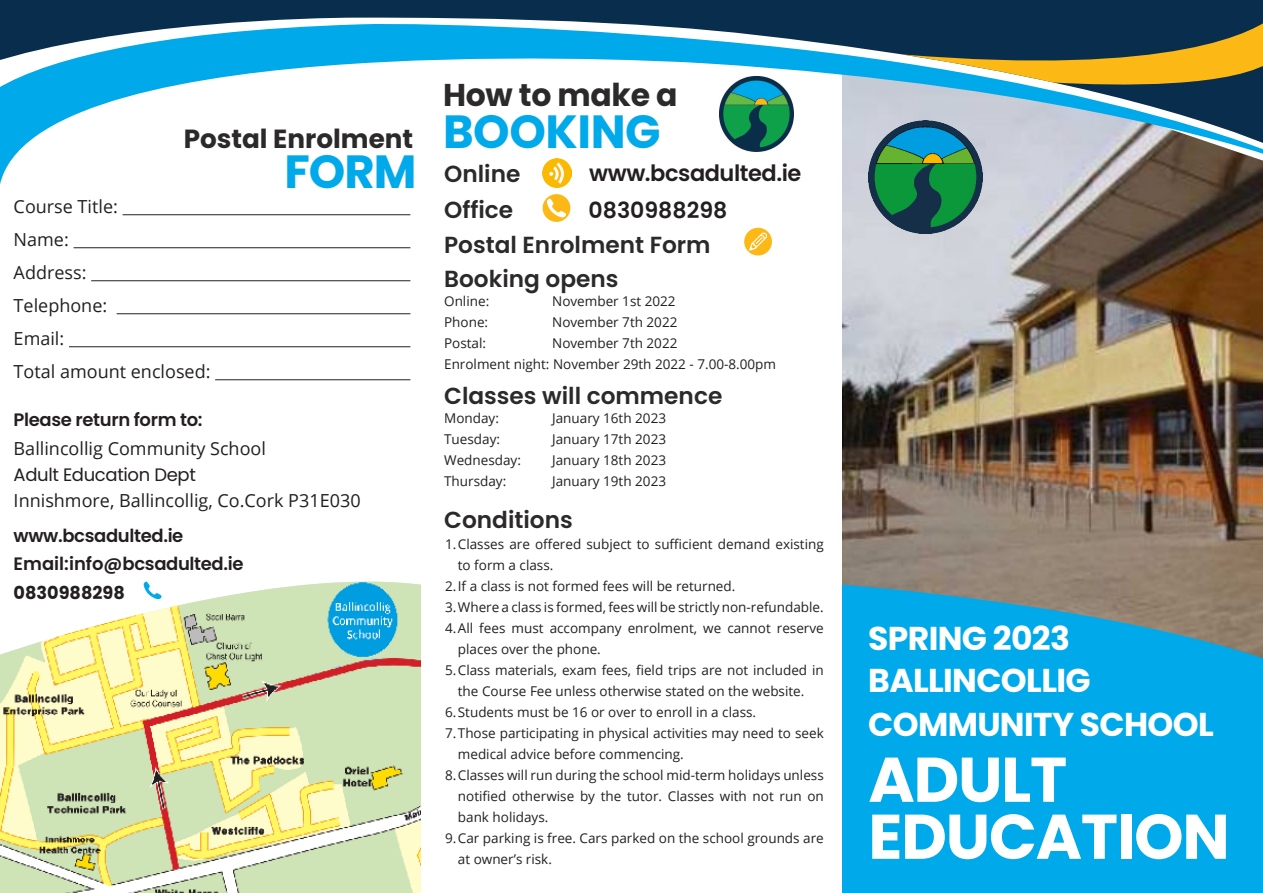
<style>
.page{position:relative;width:1263px;height:893px;background:#fff}
.page>*{position:absolute;margin:0;border:0;box-sizing:border-box;transform-origin:0 0}
.t1{font:700 63px "Poppins";letter-spacing:-.02em;color:#fff}
.t2{font:700 46.5px "Poppins";letter-spacing:-.01em;color:#00a9e9}
.t3{font:700 33px "Poppins";letter-spacing:-.02em;color:#fff}
.t4{font:700 31.5px "Poppins";letter-spacing:-.01em;color:#2b292a}
.t5{font:700 26.25px "Poppins";color:#2b292a}
.t6{font:600 23.25px "Poppins";color:#2b292a}
.t7{font:600 22.5px "Poppins";letter-spacing:-.02em;color:#231f20}
.t8{font:600 22.35px "Poppins";color:#231f20}
.t9{font:18px "Open Sans";color:#231f20}
.t10{font:600 18px "Poppins";letter-spacing:-.02em;color:#231f20}
.t11{font:18px "Poppins";letter-spacing:-.02em;color:#231f20}
.t12{font:700 17.85px "Poppins";color:#231f20}
.t13{font:13.5px/21px "Open Sans";color:#231f20}
</style>
<div class="page">
<img style="left:842px;top:192px;width:421px;height:393px">
<svg style="left:0;top:148px;width:1263px;height:44px"></svg>
<svg style="left:0;top:0;width:1263px;height:148px"></svg>
<svg style="left:901px;top:14px;width:362px;height:74px;background:#5c694f"></svg>
<svg style="left:842px;top:585px;width:421px;height:308px;background:#16a2d6"></svg>
<img style="left:0;top:582px;width:421px;height:311px">
<div style="left:868px;top:736px;width:362px;height:136px;background:#00a9e9"></div>
<svg style="left:143px;top:581px;width:19px;height:19px"></svg>
<img style="left:719px;top:77px;width:75px;height:74px">
<img style="left:868px;top:120px;width:115px;height:113px">
<div style="left:543px;top:194px;width:27px;height:28px;background:#fcb814;border-radius:50%"></div>
<svg style="left:547px;top:198px;width:20px;height:20px"></svg>
<div style="left:744px;top:228px;width:28px;height:27px;background:#fcb814;border-radius:50%"></div>
<svg style="left:749px;top:233px;width:18px;height:18px"></svg>
<hr style="left:123px;top:214px;width:287px;height:1px;background:#231f20">
<hr style="left:74px;top:247px;width:336px;height:1px;background:#231f20">
<hr style="left:91px;top:280px;width:319px;height:1px;background:#231f20">
<hr style="left:117px;top:313px;width:293px;height:1px;background:#231f20">
<hr style="left:69px;top:346px;width:341px;height:1px;background:#231f20">
<hr style="left:215px;top:379px;width:195px;height:1px;background:#231f20">
<img style="left:543px;top:159px;width:28px;height:28px">
<p class="t5" style="left:184px;top:124px;width:231px">Postal Enrolment</p>
<p class="t2" style="left:284px;top:145px;width:134px">FORM</p>
<p class="t9" style="left:14px;top:195px;width:106px">Course Title:</p>
<p class="t9" style="left:14px;top:228px;width:57px">Name:</p>
<p class="t9" style="left:14px;top:261px;width:74px">Address:</p>
<p class="t9" style="left:14px;top:294px;width:95px">Telephone:</p>
<p class="t9" style="left:14px;top:327px;width:52px">Email:</p>
<p class="t9" style="left:14px;top:360px;width:198px">Total amount enclosed:</p>
<p class="t10" style="left:14px;top:409px;width:190px">Please return form to:</p>
<p class="t9" style="left:14px;top:436px;width:254px">Ballincollig Community School</p>
<p class="t11" style="left:14px;top:464px;width:184px">Adult Education Dept</p>
<p class="t9" style="left:14px;top:489px;width:348px">Innishmore, Ballincollig, Co.Cork P31E030</p>
<p class="t10" style="left:14px;top:525px;width:171px">www.bcsadulted.ie</p>
<p class="t10" style="left:14px;top:553px;width:231px">Email:info@bcsadulted.ie</p>
<p class="t12" style="left:14px;top:583px;width:113px">0830988298</p>
<p class="t4" style="left:443px;top:77px;width:236px">How to make a</p>
<p class="t2" style="left:443px;top:105px;width:219px">BOOKING</p>
<p class="t6" style="left:444px;top:160px;width:78px">Online</p>
<p class="t7" style="left:589px;top:160px;width:214px">www.bcsadulted.ie</p>
<p class="t6" style="left:444px;top:196px;width:71px">Office</p>
<p class="t8" style="left:589px;top:197px;width:140px">0830988298</p>
<p class="t6" style="left:444px;top:231px;width:268px">Postal Enrolment Form</p>
<p class="t6" style="left:444px;top:265px;width:176px">Booking opens</p>
<p class="t13" style="left:444px;top:291px;width:47px">Online:</p>
<p class="t13" style="left:552px;top:291px;width:125px">November 1st 2022</p>
<p class="t13" style="left:444px;top:312px;width:46px">Phone:</p>
<p class="t13" style="left:552px;top:312px;width:127px">November 7th 2022</p>
<p class="t13" style="left:444px;top:333px;width:43px">Postal:</p>
<p class="t13" style="left:552px;top:333px;width:127px">November 7th 2022</p>
<p class="t13" style="left:444px;top:354px;width:333px">Enrolment night: November 29th 2022 - 7.00-8.00pm</p>
<p class="t6" style="left:444px;top:382px;width:280px">Classes will commence</p>
<p class="t13" style="left:444px;top:408px;width:56px">Monday:</p>
<p class="t13" style="left:552px;top:408px;width:115px">January 16th 2023</p>
<p class="t13" style="left:444px;top:429px;width:57px">Tuesday:</p>
<p class="t13" style="left:552px;top:429px;width:115px">January 17th 2023</p>
<p class="t13" style="left:444px;top:450px;width:78px">Wednesday:</p>
<p class="t13" style="left:552px;top:450px;width:115px">January 18th 2023</p>
<p class="t13" style="left:444px;top:471px;width:64px">Thursday:</p>
<p class="t13" style="left:552px;top:471px;width:115px">January 19th 2023</p>
<p class="t6" style="left:444px;top:506px;width:130px">Conditions</p>
<p class="t13" style="left:458px;top:533px;width:367px;text-indent:-13px">1.Classes are offered subject to sufficient demand existing to form a class.</p>
<p class="t13" style="left:445px;top:575px;width:292px">2.If a class is not formed fees will be returned.</p>
<p class="t13" style="left:445px;top:596px;width:380px">3.Where a class is formed, fees will be strictly non-refundable.</p>
<p class="t13" style="left:458px;top:617px;width:367px;text-indent:-13px">4.All fees must accompany enrolment, we cannot reserve places over the phone.</p>
<p class="t13" style="left:445px;top:659px;width:380px;text-align:center">5.Class materials, exam fees, field trips are not included in the Course Fee unless otherwise stated on the website.</p>
<p class="t13" style="left:445px;top:701px;width:312px">6.Students must be 16 or over to enroll in a class.</p>
<p class="t13" style="left:458px;top:722px;width:367px;text-indent:-13px">7.Those participating in physical activities may need to seek medical advice before commencing.</p>
<p class="t13" style="left:458px;top:764px;width:367px;text-align:justify;text-indent:-13px">8.Classes will run during the school mid-term holidays unless notified otherwise by the tutor. Classes with not run on bank holidays.</p>
<p class="t13" style="left:458px;top:827px;width:367px;text-indent:-13px">9.Car parking is free. Cars parked on the school grounds are at owner’s risk.</p>
<p class="t3" style="left:868px;top:619px;width:203px">SPRING 2023</p>
<p class="t3" style="left:868px;top:662px;width:224px">BALLINCOLLIG</p>
<p class="t3" style="left:868px;top:706px;width:347px">COMMUNITY SCHOOL</p>
<p class="t1" style="left:868px;top:743px;width:200px">ADULT</p>
<p class="t1" style="left:868px;top:800px;width:363px">EDUCATION</p>
</div>
